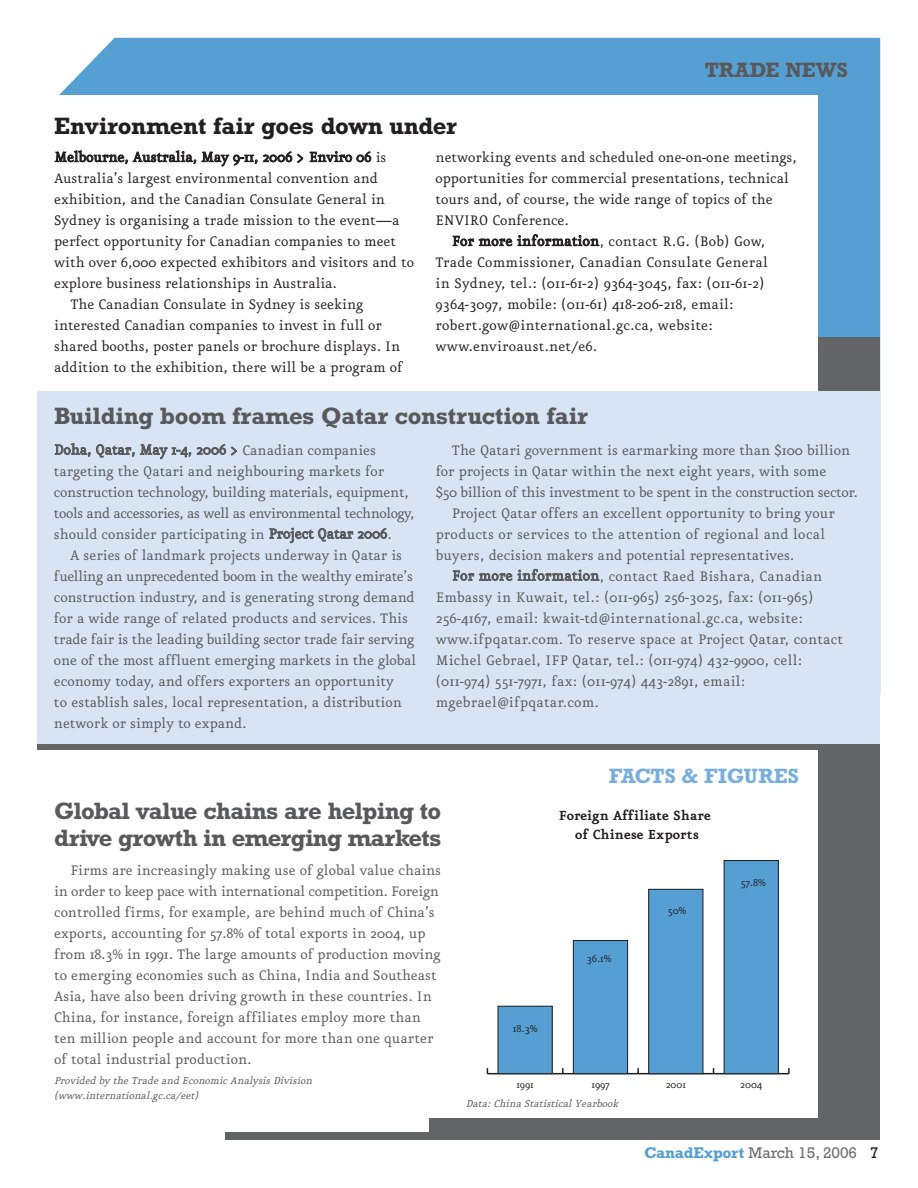
<style>
.page{position:relative;width:918px;height:1188px;background:#fff}
.page>*{position:absolute;margin:0;border:0;box-sizing:border-box;transform-origin:0 0}
.t1{font:700 24px/27px "Rockwell";letter-spacing:-.02em;color:#58595b}
.t2{font:700 24px "Rockwell";letter-spacing:-.01em;color:#231f20}
.t3{font:700 21px "Rockwell";letter-spacing:-.01em;color:#78aedb}
.t4{font:700 21px "Rockwell";color:#58595b}
.t5{font:16.5px/21px "Eureka";color:#58595b}
.t6{font:16.5px "Eureka";color:#231f20}
.t7{font:16.5px "Eureka";letter-spacing:-.02em;color:#58595b}
.t8{font:700 15.9px/19px "Eureka";color:#231f20;text-align:center}
.t9{font:15.75px "Rockwell";color:#6c6e70}
.t10{font:italic 12px/15px "Eureka";color:#58595b}
.t11{font:12px "Eureka";color:#231f20}
.s1{font-weight:700;color:#559fd3}
.s2{color:#231f20}
</style>
<div class="page">
<div style="left:59px;top:38px;width:821px;height:299px;background:#559fd3"></div>
<div style="left:38px;top:337px;width:842px;height:802px;background:#636466"></div>
<div style="left:30px;top:95px;width:788px;height:1044px;background:#fff"></div>
<div style="left:430px;top:1118px;width:450px;height:21px;background:#636466"></div>
<div style="left:226px;top:1132px;width:654px;height:7px;background:#636466"></div>
<svg style="left:486px;top:860px;width:303px;height:215px"></svg>
<hr style="left:487px;top:1073px;width:302px;height:1px;background:#231f20">
<div style="left:498px;top:1006px;width:54px;height:68px;background:#559fd3"></div>
<div style="left:498px;top:1006px;width:55px;height:68px;border:1px solid #231f20"></div>
<div style="left:573px;top:941px;width:55px;height:133px;background:#559fd3"></div>
<div style="left:573px;top:940px;width:55px;height:134px;border:1px solid #231f20"></div>
<div style="left:649px;top:889px;width:54px;height:185px;background:#559fd3"></div>
<div style="left:648px;top:889px;width:55px;height:185px;border:1px solid #231f20"></div>
<div style="left:724px;top:861px;width:54px;height:213px;background:#559fd3"></div>
<div style="left:724px;top:860px;width:55px;height:214px;border:1px solid #231f20"></div>
<div style="left:38px;top:391px;width:842px;height:354px;background:#d8e4f3"></div>
<div style="left:38px;top:745px;width:842px;height:5px;background:#636466"></div>
<h1 class="t2" style="left:54px;top:117px;width:404px">Environment fair goes down under</h1>
<p class="t4" style="left:705px;top:63px;width:145px">TRADE NEWS</p>
<p class="t6" style="left:54px;top:151px;width:334px">Melbourne, Australia, May 9-11, 2006 &gt; Enviro 06 is</p>
<p class="t6" style="left:54px;top:172px;width:325px">Australia’s largest environmental convention and</p>
<p class="t6" style="left:54px;top:193px;width:332px">exhibition, and the Canadian Consulate General in</p>
<p class="t6" style="left:54px;top:214px;width:347px">Sydney is organising a trade mission to the event—a</p>
<p class="t6" style="left:54px;top:235px;width:343px">perfect opportunity for Canadian companies to meet</p>
<p class="t6" style="left:54px;top:256px;width:361px">with over 6,000 expected exhibitors and visitors and to</p>
<p class="t6" style="left:54px;top:277px;width:284px">explore business relationships in Australia.</p>
<p class="t6" style="left:70px;top:298px;width:294px">The Canadian Consulate in Sydney is seeking</p>
<p class="t6" style="left:54px;top:319px;width:329px">interested Canadian companies to invest in full or</p>
<p class="t6" style="left:54px;top:340px;width:347px">shared booths, poster panels or brochure displays. In</p>
<p class="t6" style="left:54px;top:361px;width:350px">addition to the exhibition, there will be a program of</p>
<p class="t6" style="left:436px;top:151px;width:363px">networking events and scheduled one-on-one meetings,</p>
<p class="t6" style="left:436px;top:172px;width:355px">opportunities for commercial presentations, technical</p>
<p class="t6" style="left:436px;top:193px;width:339px">tours and, of course, the wide range of topics of the</p>
<p class="t6" style="left:436px;top:214px;width:135px">ENVIRO Conference.</p>
<p class="t6" style="left:452px;top:235px;width:315px">For more information, contact R.G. (Bob) Gow,</p>
<p class="t6" style="left:436px;top:256px;width:334px">Trade Commissioner, Canadian Consulate General</p>
<p class="t6" style="left:436px;top:277px;width:330px">in Sydney, tel.: (011-61-2) 9364-3045, fax: (011-61-2)</p>
<p class="t6" style="left:436px;top:298px;width:299px">9364-3097, mobile: (011-61) 418-206-218, email:</p>
<p class="t6" style="left:436px;top:319px;width:279px">robert.gow@international.gc.ca, website:</p>
<p class="t6" style="left:436px;top:340px;width:163px">www.enviroaust.net/e6.</p>
<h1 class="t1" style="left:54px;top:405px;width:535px">Building boom frames Qatar construction fair</h1>
<p class="t5" style="left:54px;top:441px;width:362px">Doha, Qatar, May 1-4, 2006 &gt; Canadian companies targeting the Qatari and neighbouring markets for construction technology, building materials, equipment, tools and accessories, as well as environmental technology, should consider participating in Project Qatar 2006.</p>
<p class="t5" style="left:54px;top:546px;width:364px;text-indent:16px">A series of landmark projects underway in Qatar is fuelling an unprecedented boom in the wealthy emirate’s construction industry, and is generating strong demand for a wide range of related products and services. This trade fair is the leading building sector trade fair serving one of the most affluent emerging markets in the global economy today, and offers exporters an opportunity<br>to establish sales, local representation, a distribution network or simply to expand.</p>
<p class="t5" style="left:452px;top:441px;width:400px">The Qatari government is earmarking more than $100 billion</p>
<p class="t5" style="left:436px;top:462px;width:392px">for projects in Qatar within the next eight years, with some</p>
<p class="t7" style="left:436px;top:486px;width:423px">$50 billion of this investment to be spent in the construction sector.</p>
<p class="t5" style="left:452px;top:504px;width:384px">Project Qatar offers an excellent opportunity to bring your</p>
<p class="t5" style="left:436px;top:525px;width:391px">products or services to the attention of regional and local</p>
<p class="t5" style="left:436px;top:546px;width:360px">buyers, decision makers and potential representatives.</p>
<p class="t5" style="left:452px;top:567px;width:371px">For more information, contact Raed Bishara, Canadian</p>
<p class="t5" style="left:436px;top:588px;width:379px">Embassy in Kuwait, tel.: (011-965) 256-3025, fax: (011-965)</p>
<p class="t5" style="left:436px;top:609px;width:369px">256-4167, email: kwait-td@international.gc.ca, website:</p>
<p class="t5" style="left:436px;top:630px;width:409px">www.ifpqatar.com. To reserve space at Project Qatar, contact</p>
<p class="t5" style="left:436px;top:651px;width:368px">Michel Gebrael, IFP Qatar, tel.: (011-974) 432-9900, cell:</p>
<p class="t5" style="left:436px;top:672px;width:311px">(011-974) 551-7971, fax: (011-974) 443-2891, email:</p>
<p class="t5" style="left:436px;top:693px;width:165px">mgebrael@ifpqatar.com.</p>
<p class="t3" style="left:609px;top:769px;width:192px">FACTS &amp; FIGURES</p>
<h1 class="t1" style="left:54px;top:800px;width:389px">Global value chains are helping to drive growth in emerging markets</h1>
<p class="t5" style="left:54px;top:862px;width:388px;text-indent:16px">Firms are increasingly making use of global value chains in order to keep pace with international competition. Foreign controlled firms, for example, are behind much of China’s exports, accounting for 57.8% of total exports in 2004, up from 18.3% in 1991. The large amounts of production moving to emerging economies such as China, India and Southeast Asia, have also been driving growth in these countries. In China, for instance, foreign affiliates employ more than ten million people and account for more than one quarter of total industrial production.</p>
<p class="t10" style="left:54px;top:1075px;width:262px">Provided by the Trade and Economic AnalysisDivision (www.international.gc.ca/eet)</p>
<p class="t8" style="left:559px;top:807px;width:153px">Foreign Affiliate Share of Chinese Exports</p>
<p class="t11" style="left:513px;top:1024px;width:26px">18.3%</p>
<p class="t11" style="left:587px;top:954px;width:26px">36.1%</p>
<p class="t11" style="left:668px;top:906px;width:20px">50%</p>
<p class="t11" style="left:741px;top:878px;width:26px">57.8%</p>
<p class="t11" style="left:516px;top:1080px;width:19px">1991</p>
<p class="t11" style="left:591px;top:1080px;width:20px">1997</p>
<p class="t11" style="left:666px;top:1080px;width:22px">2001</p>
<p class="t11" style="left:740px;top:1080px;width:23px">2004</p>
<p class="t10" style="left:466px;top:1097px;width:154px">Data:China StatisticalYearbook</p>
<p class="t9" style="left:645px;top:1147px;width:236px"><span class="s1">CanadExport</span> March 15, 2006 <span class="s2">7</span></p>
</div>
